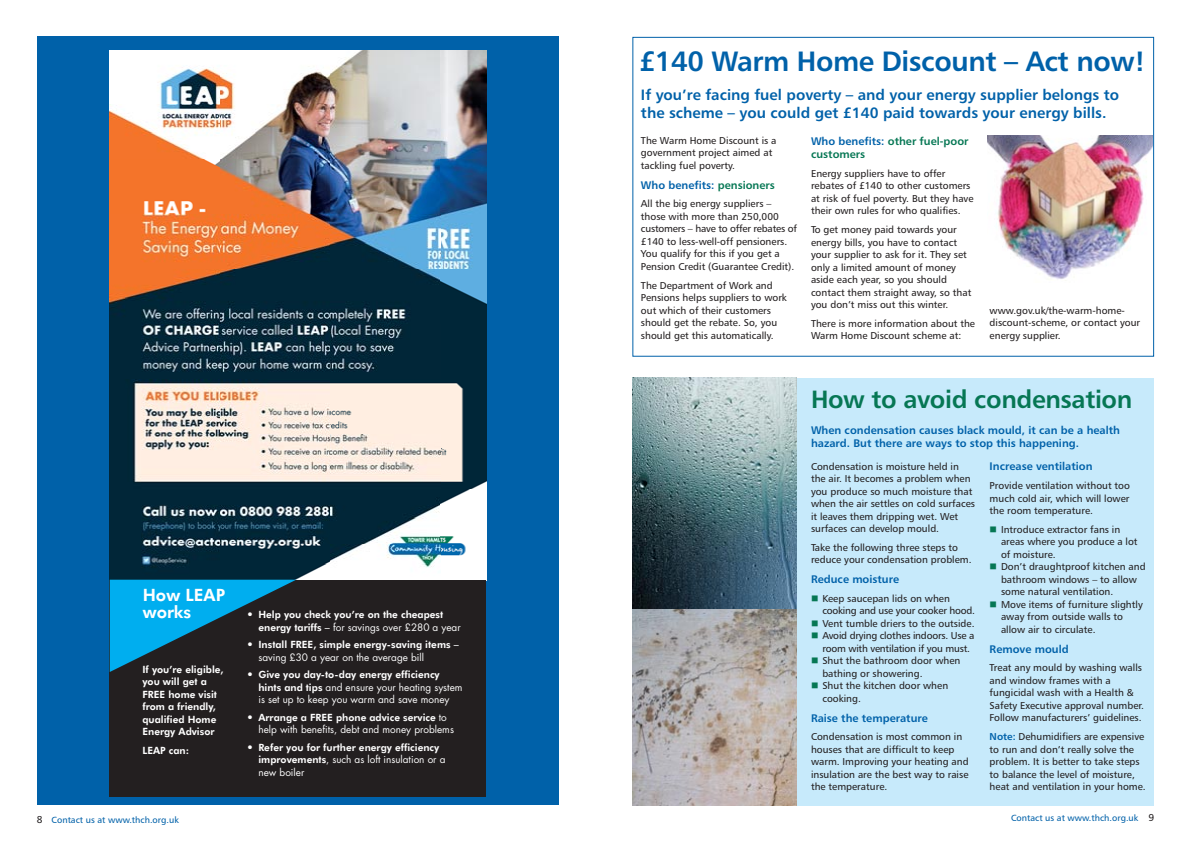
<style>
.page{position:relative;width:1191px;height:842px;background:#fff}
.page>*{position:absolute;margin:0;border:0;box-sizing:border-box;transform-origin:0 0}
.t1{font:28px "Humanist 777 BT Bold B";letter-spacing:-.015em;color:#0061a9}
.t2{font:25px "Humanist 777 BT Bold B";letter-spacing:-.015em;color:#067754}
.t3{font:800 17px/17.5px "Futura BT";color:#fff}
.t4{font:15px/17.5px "Humanist 777 BT Bold B";color:#0061a9}
.t5{font:11px/13.5px "Humanist 777 BT Bold B";color:#0061a9}
.t6{font:11px/13.5px "Humanist 777 BT Bold B";color:#067754}
.t7{font:10px/12.5px "Humanist 777 BT Roman B";color:#231f20}
.t8{font:800 10px/12.5px "Futura BT";color:#fff}
.t9{font:10px/12.5px "Futura";color:#fff}
.t10{font:10px/12.5px "Humanist 777 BT Roman B";letter-spacing:-.02em;color:#231f20}
.t11{font:9px "Humanist 777 BT Roman B";color:#0061a9}
.s1{font-family:"Futura";font-weight:400}
.s2{font-family:"Futura BT";font-weight:800}
.s3{color:#067754}
.s4{color:#0061a9}
.s5{font-family:"Humanist 777 BT Bold B";color:#0061a9}
.s6{font-size:10px;color:#231f20}
</style>
<div class="page">
<div style="left:632px;top:378px;width:522px;height:427px;background:#c7eafb"></div>
<div style="left:37px;top:37px;width:521px;height:768px;background:#0061a9"></div>
<img style="left:110px;top:50px;width:376px;height:530px">
<div style="left:109px;top:580px;width:377px;height:216px;background:#231f20"></div>
<svg style="left:110px;top:580px;width:186px;height:92px"></svg>
<div style="left:632px;top:37px;width:522px;height:320px;border:1px solid #0061a9"></div>
<img style="left:987px;top:135px;width:165px;height:144px">
<img style="left:632px;top:378px;width:165px;height:232px">
<svg style="left:632px;top:610px;width:165px;height:195px;background:#b1aba9"></svg>
<h3 class="t3" style="left:143px;top:587px;width:84px">How LEAP works</h3>
<p class="t8" style="left:142px;top:664px;width:83px">If you’re eligible, you will get a<br>FREE home visit from a friendly, qualified Home<br>Energy Advisor</p>
<p class="t8" style="left:142px;top:745px;width:48px">LEAP can:</p>
<p class="t8" style="left:247px;top:609px;width:198px"><span class="s1">•</span> Help you check you’re on the cheapest</p>
<p class="t9" style="left:258px;top:622px;width:204px"><span class="s2">energy tariffs</span> – for savings over £280 a year</p>
<p class="t8" style="left:247px;top:639px;width:213px"><span class="s1">•</span> Install FREE, simple energy-saving items <span class="s1">–</span></p>
<p class="t9" style="left:258px;top:652px;width:167px">saving £30 a year on the average bill</p>
<p class="t8" style="left:247px;top:669px;width:194px"><span class="s1">•</span> Give you day-to-day energy efficiency</p>
<p class="t9" style="left:258px;top:682px;width:206px"><span class="s2">hints and tips</span> and ensure your heating system is set up to keep you warm and save money</p>
<p class="t8" style="left:247px;top:712px;width:201px"><span class="s1">•</span> Arrange a FREE phone advice service <span class="s1">to</span></p>
<p class="t9" style="left:258px;top:724px;width:197px">help with benefits, debt and money problems</p>
<p class="t8" style="left:247px;top:742px;width:194px"><span class="s1">•</span> Refer you for further energy efficiency</p>
<p class="t9" style="left:258px;top:754px;width:188px"><span class="s2">improvements</span>, such as loft insulation or a new boiler</p>
<h1 class="t1" style="left:639px;top:50px;width:508px">£140 Warm Home Discount – Act now!</h1>
<h3 class="t4" style="left:641px;top:88px;width:479px">If you’re facing fuel poverty – and your energy supplier belongs to the scheme – you could get £140 paid towards your energy bills.</h3>
<p class="t7" style="left:641px;top:135px;width:137px">The Warm Home Discount is a government project aimed at tackling fuel poverty.</p>
<p class="t5" style="left:641px;top:179px;width:135px">Who benefits: <span class="s3">pensioners</span></p>
<p class="t7" style="left:641px;top:198px;width:157px">All the big energy suppliers – those with more than 250,000 customers – have to offer rebates of £140 to less-well-off pensioners.<br>You qualify for this if you get a<br>Pension Credit (Guarantee Credit).</p>
<p class="t7" style="left:641px;top:280px;width:147px">The Department of Work and<br>Pensions helps suppliers to work out which of their customers should get the rebate. So, you should get this automatically.</p>
<p class="t6" style="left:811px;top:135px;width:159px"><span class="s4">Who benefits:</span> other fuel-poor customers</p>
<p class="t7" style="left:811px;top:168px;width:164px">Energy suppliers have to offer rebates of £140 to other customers at risk of fuel poverty. But they have their own rules for who qualifies.</p>
<p class="t7" style="left:811px;top:224px;width:162px">To get money paid towards your energy bills, you have to contact your supplier to ask for it. They set only a limited amount of money aside each year, so you should contact them straight away, so that you don’t miss out this winter.</p>
<p class="t7" style="left:811px;top:318px;width:166px">There is more information about the<br>Warm Home Discount scheme at:</p>
<p class="t7" style="left:989px;top:305px;width:152px">www.gov.uk/the-warm-home&shy;discount-scheme, or contact your energy supplier.</p>
<h2 class="t2" style="left:811px;top:389px;width:323px">How to avoid condensation</h2>
<p class="t5" style="left:811px;top:424px;width:310px">When condensation causes black mould, it can be a health hazard. But there are ways to stop this happening.</p>
<p class="t5" style="left:989px;top:461px;width:104px">Increase ventilation</p>
<p class="t7" style="left:989px;top:480px;width:142px;text-align:justify">Provide ventilation without too much cold air, which will lower the room temperature.</p>
<p class="t7" style="left:1001px;top:524px;width:138px;text-indent:-11px"><span class="s3">■</span> Introduce extractor fans in areas where you produce a lot of moisture.</p>
<p class="t7" style="left:1001px;top:561px;width:146px;text-indent:-11px"><span class="s3">■</span> Don’t draughtproof kitchen and bathroom windows – to allow some natural ventilation.</p>
<p class="t7" style="left:1001px;top:599px;width:143px;text-indent:-11px"><span class="s3">■</span> Move items of furniture slightly away from outside walls to allow air to circulate.</p>
<p class="t5" style="left:989px;top:643px;width:81px">Remove mould</p>
<p class="t7" style="left:989px;top:662px;width:156px">Treat any mould by washing walls and window frames with a fungicidal wash with a Health &amp;<br>Safety Executive approval number.<br>Follow manufacturers’ guidelines.</p>
<p class="t7" style="left:989px;top:731px;width:158px"><span class="s5">Note:</span> Dehumidifiers are expensive to run and don’t really solve the problem. It is better to take steps to balance the level of moisture, heat and ventilation in your home.</p>
<p class="t7" style="left:811px;top:461px;width:165px">Condensation is moisture held in the air. It becomes a problem when you produce so much moisture that when the air settles on cold surfaces it leaves them dripping wet. Wet surfaces can develop mould.</p>
<p class="t7" style="left:811px;top:542px;width:162px">Take the following three steps to reduce your condensation problem.</p>
<p class="t5" style="left:811px;top:573px;width:90px">Reduce moisture</p>
<p class="t10" style="left:822px;top:593px;width:154px;text-indent:-11px"><span class="s3">■</span> Keep saucepan lids on when cooking and use your cooker hood.</p>
<p class="t7" style="left:811px;top:618px;width:165px"><span class="s3">■</span> Vent tumble driers to the outside.</p>
<p class="t10" style="left:822px;top:630px;width:154px;text-indent:-11px"><span class="s3">■</span> Avoid drying clothes indoors. Use a room with ventilation if you must.</p>
<p class="t7" style="left:822px;top:655px;width:140px;text-indent:-11px"><span class="s3">■</span> Shut the bathroom door when bathing or showering.</p>
<p class="t7" style="left:822px;top:680px;width:127px;text-indent:-11px"><span class="s3">■</span> Shut the kitchen door when cooking.</p>
<p class="t5" style="left:811px;top:712px;width:118px">Raise the temperature</p>
<p class="t7" style="left:811px;top:731px;width:159px">Condensation is most common in houses that are difficult to keep warm. Improving your heating and insulation are the best way to raise the temperature.</p>
<p class="t11" style="left:37px;top:816px;width:143px"><span class="s6">8</span> Contact us at www.thch.org.uk</p>
<p class="t11" style="left:1011px;top:815px;width:144px">Contact us at www.thch.org.uk <span class="s6">9</span></p>
</div>
